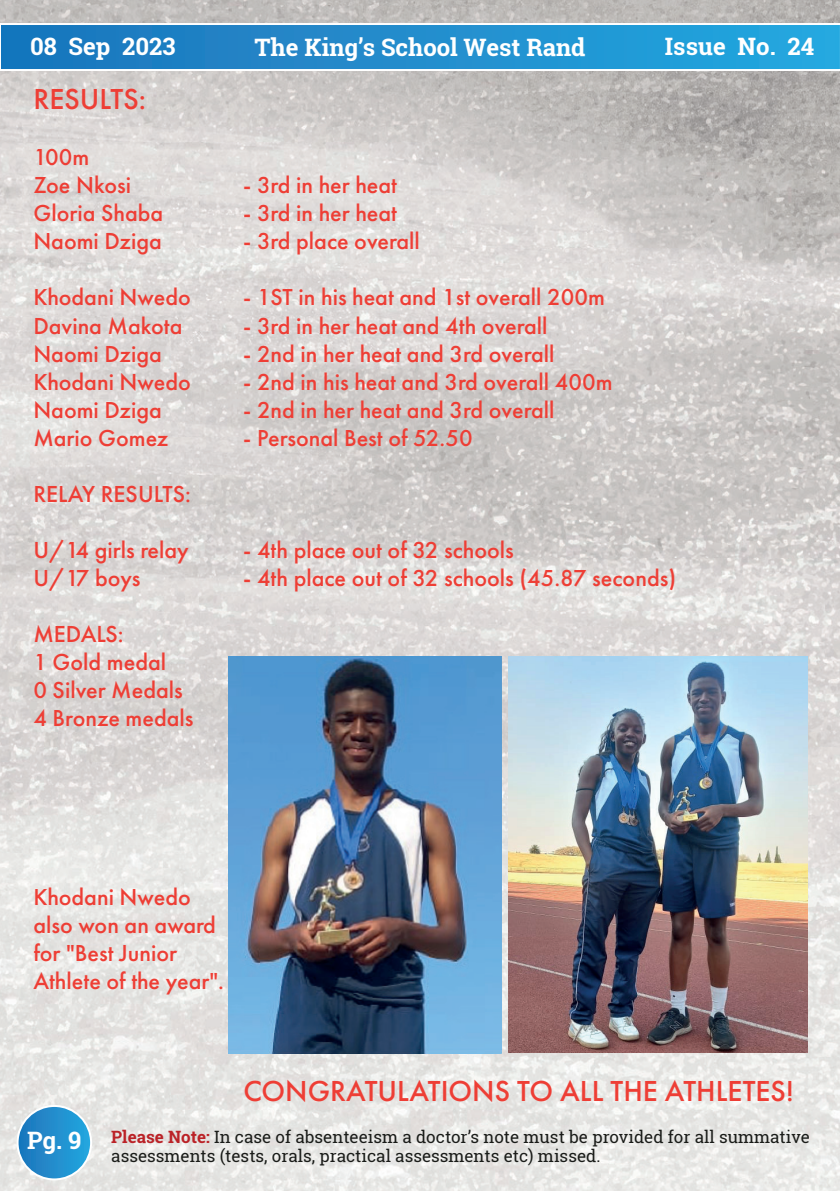
<style>
.page{position:relative;width:840px;height:1191px;background:#fff}
.page>*{position:absolute;margin:0;border:0;box-sizing:border-box;transform-origin:0 0}
.t1{font:500 30px "Futura PT";color:#ee3e35}
.t2{font:500 24px/28px "Futura PT";color:#ee3e35}
.t3{font:700 24px "Roboto Slab";color:#fff}
.t4{font:17px/18.4px "Roboto Slab";color:#1a1c19}
.s1{font-weight:700;color:#bb2227}
</style>
<div class="page">
<img style="left:0;top:0;width:839px;height:1191px">
<img style="left:508px;top:656px;width:298px;height:396px">
<svg style="left:0;top:23px;width:839px;height:48px;background:#3297d1"></svg>
<svg style="left:18px;top:1106px;width:73px;height:73px;background:#2790ce"></svg>
<div style="left:17px;top:1105px;width:75px;height:75px;border:2px solid #fff;border-radius:50%"></div>
<img style="left:228px;top:656px;width:274px;height:398px">
<p class="t3" style="left:30px;top:30px;width:147px">08 Sep 2023</p>
<p class="t3" style="left:254px;top:31px;width:332px">The King’s School West Rand</p>
<p class="t3" style="left:664px;top:30px;width:151px">Issue No. 24</p>
<p class="t1" style="left:33px;top:81px;width:114px">RESULTS:</p>
<p class="t2" style="left:33px;top:143px;width:99px">100m<br>Zoe Nkosi</p>
<p class="t2" style="left:243px;top:171px;width:155px">- 3rd in her heat</p>
<p class="t2" style="left:33px;top:199px;width:131px">Gloria Shaba</p>
<p class="t2" style="left:243px;top:199px;width:155px">- 3rd in her heat</p>
<p class="t2" style="left:33px;top:227px;width:130px">Naomi Dziga</p>
<p class="t2" style="left:243px;top:227px;width:178px">- 3rd place overall</p>
<p class="t2" style="left:33px;top:283px;width:159px">Khodani Nwedo</p>
<p class="t2" style="left:243px;top:283px;width:363px">- 1ST in his heat and 1st overall 200m</p>
<p class="t2" style="left:33px;top:311px;width:150px">Davina Makota</p>
<p class="t2" style="left:243px;top:311px;width:306px">- 3rd in her heat and 4th overall</p>
<p class="t2" style="left:33px;top:339px;width:130px">Naomi Dziga</p>
<p class="t2" style="left:243px;top:339px;width:312px">- 2nd in her heat and 3rd overall</p>
<p class="t2" style="left:33px;top:367px;width:159px">Khodani Nwedo</p>
<p class="t2" style="left:243px;top:367px;width:370px">- 2nd in his heat and 3rd overall 400m</p>
<p class="t2" style="left:33px;top:395px;width:130px">Naomi Dziga</p>
<p class="t2" style="left:243px;top:395px;width:312px">- 2nd in her heat and 3rd overall</p>
<p class="t2" style="left:33px;top:423px;width:136px">Mario Gomez</p>
<p class="t2" style="left:243px;top:423px;width:231px">- Personal Best of 52.50</p>
<p class="t2" style="left:33px;top:479px;width:159px">RELAY RESULTS:</p>
<p class="t2" style="left:33px;top:535px;width:157px">U/14 girls relay</p>
<p class="t2" style="left:243px;top:535px;width:272px">- 4th place out of 32 schools</p>
<p class="t2" style="left:33px;top:563px;width:109px">U/17 boys</p>
<p class="t2" style="left:243px;top:563px;width:434px">- 4th place out of 32 schools (45.87 seconds)</p>
<p class="t2" style="left:33px;top:619px;width:161px">MEDALS:<br>1 Gold medal<br>0 Silver Medals<br>4 Bronze medals</p>
<p class="t2" style="left:33px;top:883px;width:192px">Khodani Nwedo also won an award for "Best Junior<br>Athlete of the year".</p>
<p class="t1" style="left:243px;top:1073px;width:551px">CONGRATULATIONS TO ALL THE ATHLETES!</p>
<p class="t3" style="left:27px;top:1124px;width:56px">Pg. 9</p>
<p class="t4" style="left:111px;top:1127px;width:699px"><span class="s1">Please Note:</span> In case of absenteeism a doctor’s note must be provided for all summative assessments (tests, orals, practical assessments etc) missed.</p>
</div>
